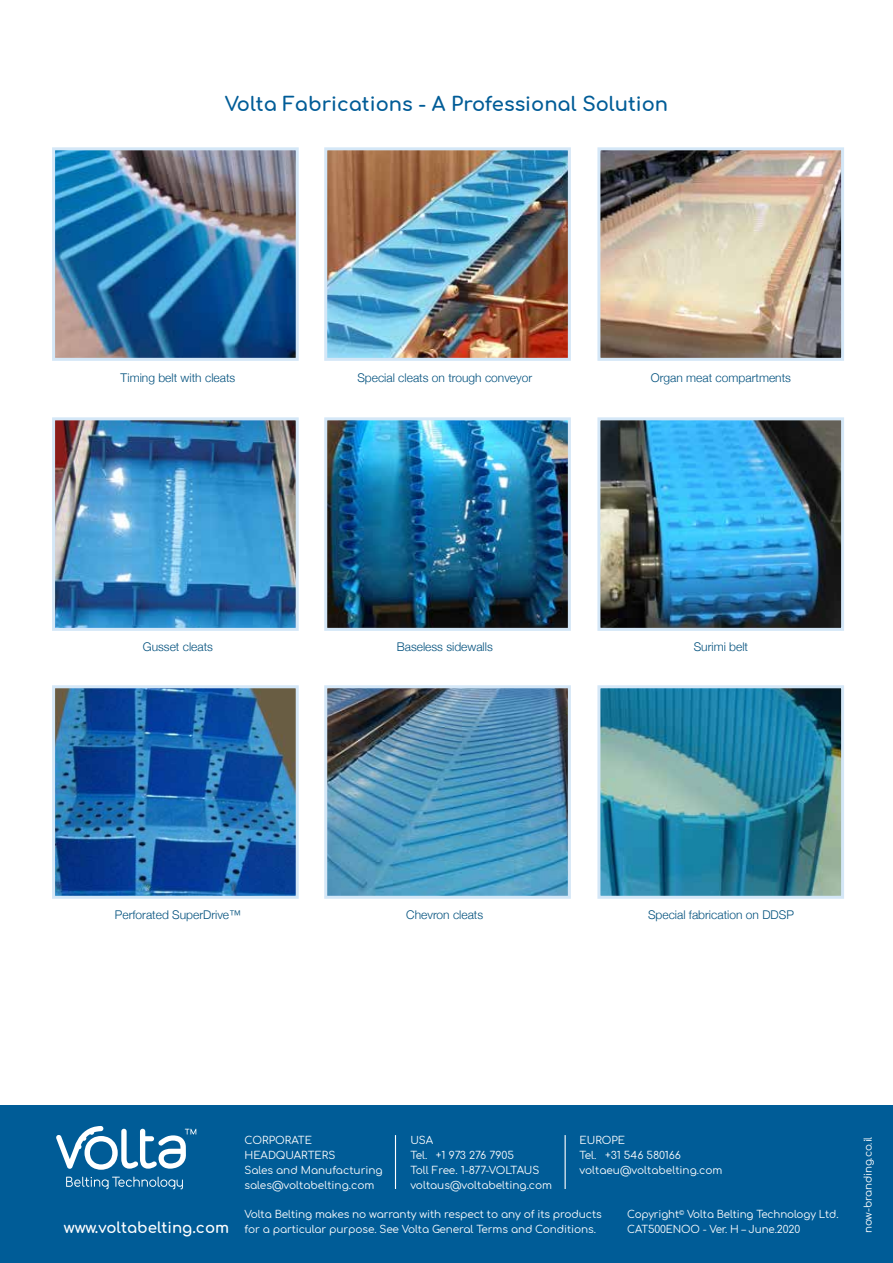
<style>
.page{position:relative;width:893px;height:1263px;background:#fff}
.page>*{position:absolute;margin:0;border:0;box-sizing:border-box;transform-origin:0 0}
.t1{font:700 19.5px "Comfortaa";color:#005c97}
.t2{font:700 15px "Comfortaa";color:#fff}
.t3{font:300 12px "Helvetica Neue";color:#00507d}
.t4{font:10.5px/15px "Comfortaa";letter-spacing:-.01em;color:#fff}
</style>
<div class="page">
<div style="left:0;top:1106px;width:893px;height:157px;background:#005c97"></div>
<svg style="left:66px;top:1176px;width:117px;height:13px"></svg>
<svg style="left:56px;top:1126px;width:140px;height:44px"></svg>
<hr style="left:395px;top:1135px;width:1px;height:54px;background:#fff">
<hr style="left:565px;top:1135px;width:1px;height:54px;background:#fff">
<img style="left:601px;top:151px;width:239px;height:206px">
<div style="left:597px;top:147px;width:247px;height:214px;border:3px solid #d4e7f7"></div>
<img style="left:601px;top:421px;width:239px;height:206px">
<div style="left:597px;top:417px;width:247px;height:214px;border:3px solid #d4e7f7"></div>
<img style="left:601px;top:689px;width:239px;height:206px">
<div style="left:597px;top:685px;width:247px;height:214px;border:3px solid #d4e7f7"></div>
<img style="left:56px;top:421px;width:239px;height:206px">
<div style="left:52px;top:417px;width:247px;height:214px;border:3px solid #d4e7f7"></div>
<img style="left:56px;top:689px;width:239px;height:206px">
<div style="left:52px;top:685px;width:247px;height:214px;border:3px solid #d4e7f7"></div>
<img style="left:328px;top:421px;width:239px;height:206px">
<div style="left:324px;top:417px;width:247px;height:214px;border:3px solid #d4e7f7"></div>
<img style="left:328px;top:689px;width:239px;height:206px">
<div style="left:324px;top:685px;width:247px;height:214px;border:3px solid #d4e7f7"></div>
<img style="left:56px;top:151px;width:239px;height:206px">
<div style="left:52px;top:147px;width:247px;height:214px;border:3px solid #d4e7f7"></div>
<img style="left:328px;top:151px;width:239px;height:206px">
<div style="left:324px;top:147px;width:247px;height:214px;border:3px solid #d4e7f7"></div>
<h1 class="t1" style="left:225px;top:86px;width:445px">Volta Fabrications - A Professional Solution</h1>
<p class="t3" style="left:121px;top:368px;width:116px">Timing belt with cleats</p>
<p class="t3" style="left:143px;top:637px;width:72px">Gusset cleats</p>
<p class="t3" style="left:357px;top:368px;width:176px">Special cleats on trough conveyor</p>
<p class="t3" style="left:397px;top:637px;width:97px">Baseless sidewalls</p>
<p class="t3" style="left:651px;top:368px;width:142px">Organ meat compartments</p>
<p class="t3" style="left:694px;top:637px;width:56px">Surimi belt</p>
<p class="t3" style="left:115px;top:905px;width:128px">Perforated SuperDrive™</p>
<p class="t3" style="left:406px;top:905px;width:78px">Chevron cleats</p>
<p class="t3" style="left:648px;top:905px;width:147px">Special fabrication on DDSP</p>
<h2 class="t2" style="left:64px;top:1214px;width:167px">www.voltabelting.com</h2>
<p class="t4" style="left:244px;top:1132px;width:140px">CORPORATE<br>HEADQUARTERS<br>Sales and Manufacturing sales@voltabelting.com</p>
<p class="t4" style="left:579px;top:1132px;width:144px">EUROPE<br>Tel. +31 546 580166 voltaeu@voltabelting.com</p>
<p class="t4" style="left:410px;top:1132px;width:143px">USA<br>Tel. +1 973 276 7905<br>Toll Free. 1-877-VOLTAUS voltaus@voltabelting.com</p>
<p class="t4" style="left:244px;top:1205px;width:359px">Volta Belting makes no warranty with respect to any of its products for a particular purpose. See Volta General Terms and Conditions.</p>
<p class="t4" style="left:627px;top:1205px;width:213px">Copyright<sup>©</sup> Volta Belting Technology Ltd.<br>CAT500ENOO - Ver. H – June.2020</p>
<p class="t4" style="left:859px;top:1233px;width:98px;rotate:-90deg">now-branding.co.il</p>
</div>
